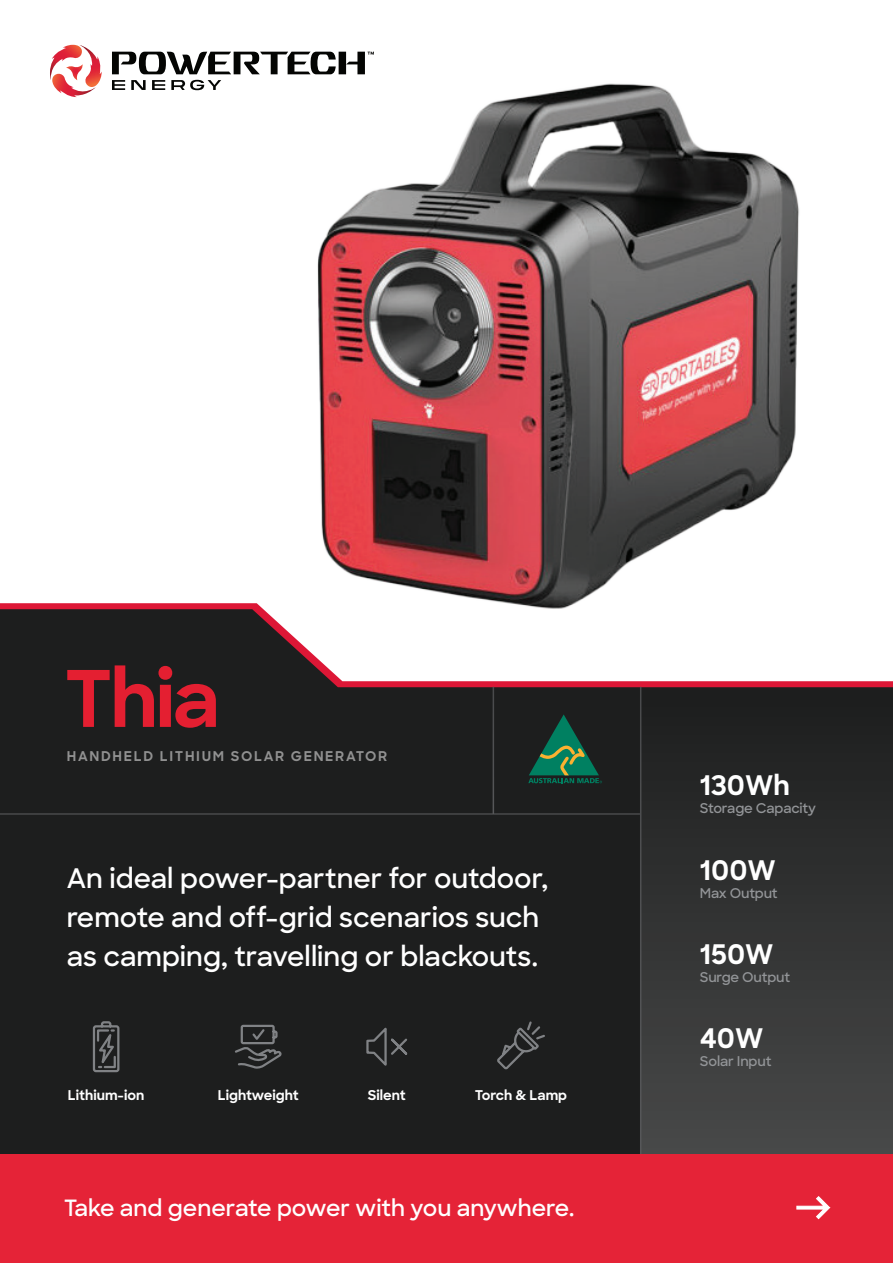
<style>
.page{position:relative;width:893px;height:1263px;background:#fff}
.page>*{position:absolute;margin:0;border:0;box-sizing:border-box;transform-origin:0 0}
.t1{font:700 78px "Sharp Sans";color:#e41f31}
.t2{font:600 27px/39px "Sharp Sans";color:#fff}
.t3{font:700 27px "Sharp Sans";color:#fff}
.t4{font:600 22.5px "Sharp Sans";color:#fff}
.t5{font:600 13.5px "Sharp Sans";letter-spacing:-.01em;color:#939598}
.t6{font:700 13.5px "Sharp Sans";color:#fff}
.t7{font:700 13.5px "Sharp Sans";letter-spacing:.125em;color:#919191}
</style>
<div class="page">
<div style="left:0;top:609px;width:640px;height:545px;background:#1d1e1e"></div>
<div style="left:641px;top:687px;width:252px;height:467px;background:linear-gradient(to bottom,#1c1d1d,#484949)"></div>
<svg style="left:365px;top:1025px;width:44px;height:45px;background:#2c2d2e"></svg>
<svg style="left:92px;top:1020px;width:29px;height:53px;background:#434445"></svg>
<svg style="left:233px;top:1024px;width:49px;height:47px;background:#343636"></svg>
<hr style="left:0;top:813px;width:640px;height:2px;background:#57585a">
<svg style="left:528px;top:714px;width:74px;height:69px;background:#1d4d39"></svg>
<img style="left:186px;top:79px;width:707px;height:635px">
<svg style="left:112px;top:80px;width:13px;height:10px"></svg>
<svg style="left:152px;top:80px;width:13px;height:10px"></svg>
<svg style="left:131px;top:80px;width:15px;height:10px"></svg>
<svg style="left:171px;top:80px;width:50px;height:10px"></svg>
<svg style="left:50px;top:45px;width:52px;height:52px"></svg>
<svg style="left:112px;top:52px;width:262px;height:22px"></svg>
<hr style="left:640px;top:687px;width:1px;height:477px;background:#57585a">
<hr style="left:493px;top:687px;width:1px;height:127px;background:#57585a">
<div style="left:0;top:1154px;width:893px;height:109px;background:#e52337"></div>
<svg style="left:796px;top:1196px;width:35px;height:24px"></svg>
<svg style="left:495px;top:1020px;width:52px;height:51px;background:#2c2d2e"></svg>
<h1 class="t1" style="left:64px;top:641px;width:158px">Thia</h1>
<p class="t7" style="left:67px;top:746px;width:322px">HANDHELD LITHIUM SOLAR GENERATOR</p>
<p class="t2" style="left:67px;top:857px;width:483px">An ideal power-partner for outdoor, remote and off-grid scenarios such as camping, travelling or blackouts.</p>
<p class="t6" style="left:68px;top:1085px;width:78px">Lithium-ion</p>
<p class="t6" style="left:218px;top:1085px;width:82px">Lightweight</p>
<p class="t6" style="left:368px;top:1085px;width:39px">Silent</p>
<p class="t6" style="left:475px;top:1085px;width:94px">Torch &amp; Lamp</p>
<p class="t4" style="left:64px;top:1191px;width:512px">Take and generate power with you anywhere.</p>
<p class="t3" style="left:700px;top:765px;width:91px">130Wh</p>
<p class="t5" style="left:700px;top:799px;width:118px">Storage Capacity</p>
<p class="t3" style="left:700px;top:850px;width:77px">100W</p>
<p class="t5" style="left:700px;top:883px;width:79px">Max Output</p>
<p class="t3" style="left:700px;top:934px;width:75px">150W</p>
<p class="t5" style="left:700px;top:967px;width:92px">Surge Output</p>
<p class="t3" style="left:700px;top:1018px;width:65px">40W</p>
<p class="t5" style="left:700px;top:1051px;width:73px">Solar Input</p>
</div>
